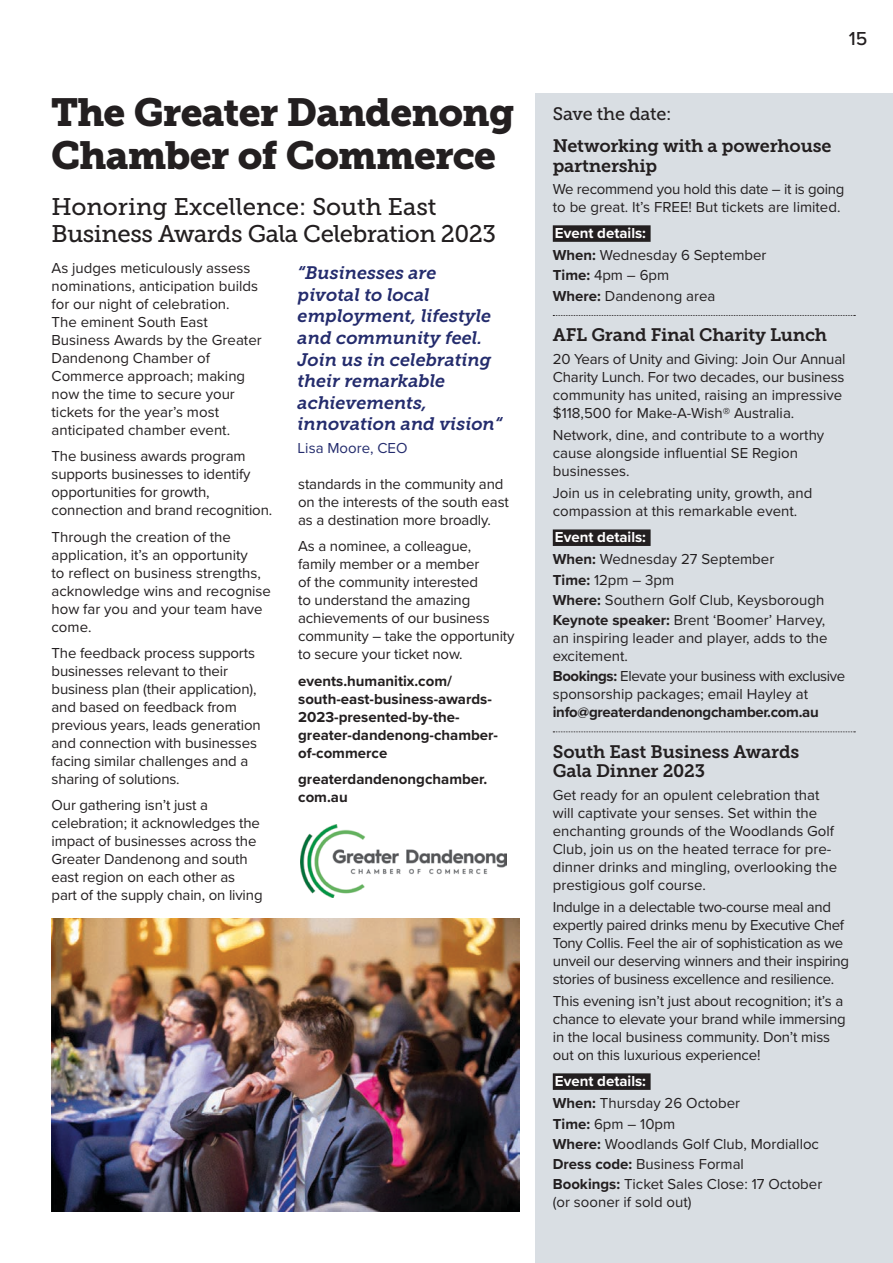
<style>
.page{position:relative;width:893px;height:1263px;background:#fff}
.page>*{position:absolute;margin:0;border:0;box-sizing:border-box;transform-origin:0 0}
.t1{font:39px/43.5px "Museo Slab 900";letter-spacing:-.02em;color:#231f20}
.t2{font:24px/27px "Museo Slab 500";letter-spacing:-.02em;color:#231f20}
.t3{font:500 19.5px "Proxima Nova";color:#231f20}
.t4{font:italic 18px/21.6px "Museo Slab 700";color:#242c6d}
.t5{font:18px/19.5px "Museo Slab 700";letter-spacing:-.01em;color:#231f20}
.t6{font:18px "Museo Slab 500";letter-spacing:-.01em;color:#231f20}
.t7{font:15px/18px "Proxima Nova";letter-spacing:-.01em;color:#231f20}
.t8{font:700 15px/18px "Proxima Nova";color:#231f20}
.t9{font:700 15px "Proxima Nova";letter-spacing:-.02em;color:#231f20}
.t10{font:15px "Proxima Nova";color:#242c6d}
.s1{font-weight:700;color:#fff}
.s2{font-weight:700}
</style>
<div class="page">
<div style="left:536px;top:94px;width:357px;height:1169px;background:#d9dee3"></div>
<div style="left:553px;top:225px;width:98px;height:17px;background:#231f20"></div>
<svg style="left:553px;top:315px;width:302px;height:1px"></svg>
<div style="left:553px;top:529px;width:98px;height:17px;background:#231f20"></div>
<svg style="left:553px;top:731px;width:302px;height:1px"></svg>
<div style="left:553px;top:1073px;width:98px;height:17px;background:#231f20"></div>
<img style="left:52px;top:918px;width:467px;height:294px">
<img style="left:300px;top:824px;width:207px;height:73px">
<h3 class="t3" style="left:849px;top:24px;width:20px">15</h3>
<h1 class="t1" style="left:51px;top:91px;width:465px">The Greater Dandenong<br>Chamber of Commerce</h1>
<p class="t6" style="left:553px;top:104px;width:120px">Save the date:</p>
<p class="t5" style="left:553px;top:136px;width:280px">Networking with a powerhouse partnership</p>
<p class="t7" style="left:553px;top:179px;width:293px">We recommend you hold this date – it is going to be great. It’s FREE! But tickets are limited.</p>
<p class="t7" style="left:553px;top:221px;width:215px;line-height:22.2px"><span class="s1">Event details:<br></span><span class="s2">When:</span> Wednesday 6 September</p>
<p class="t7" style="left:553px;top:265px;width:164px;line-height:20.1px"><span class="s2">Time:</span> 4pm – 6pm<br><span class="s2">Where:</span> Dandenong area</p>
<p class="t5" style="left:553px;top:325px;width:276px">AFL Grand Final Charity Lunch</p>
<p class="t7" style="left:553px;top:349px;width:294px">20 Years of Unity and Giving: Join Our Annual Charity Lunch. For two decades, our business community has united, raising an impressive $118,500 for Make-A-Wish® Australia.</p>
<p class="t7" style="left:553px;top:425px;width:273px">Network, dine, and contribute to a worthy cause alongside influential SE Region businesses.</p>
<p class="t7" style="left:553px;top:483px;width:261px">Join us in celebrating unity, growth, and compassion at this remarkable event.</p>
<p class="t7" style="left:553px;top:525px;width:223px;line-height:22.2px"><span class="s1">Event details:<br></span><span class="s2">When:</span> Wednesday 27 September</p>
<p class="t7" style="left:553px;top:569px;width:274px;line-height:20.1px"><span class="s2">Time:</span> 12pm – 3pm<br><span class="s2">Where:</span> Southern Golf Club, Keysborough<br><span class="s2">Keynote speaker:</span> Brent ‘Boomer’ Harvey,</p>
<p class="t7" style="left:553px;top:628px;width:276px">an inspiring leader and player, adds to the excitement.</p>
<p class="t7" style="left:553px;top:666px;width:294px"><span class="s2">Bookings:</span> Elevate your business with exclusive sponsorship packages; email Hayley at</p>
<p class="t9" style="left:553px;top:701px;width:267px">info@greaterdandenongchamber.com.au</p>
<p class="t5" style="left:553px;top:742px;width:248px">South East Business Awards<br>Gala Dinner 2023</p>
<p class="t7" style="left:553px;top:785px;width:286px">Get ready for an opulent celebration that will captivate your senses. Set within the enchanting grounds of the Woodlands Golf Club, join us on the heated terrace for pre&shy;dinner drinks and mingling, overlooking the prestigious golf course.</p>
<p class="t7" style="left:553px;top:897px;width:298px">Indulge in a delectable two-course meal and expertly paired drinks menu by Executive Chef Tony Collis. Feel the air of sophistication as we unveil our deserving winners and their inspiring stories of business excellence and resilience.</p>
<p class="t7" style="left:553px;top:991px;width:294px">This evening isn’t just about recognition; it’s a chance to elevate your brand while immersing in the local business community. Don’t miss out on this luxurious experience!</p>
<p class="t7" style="left:553px;top:1069px;width:189px;line-height:22.2px"><span class="s1">Event details:<br></span><span class="s2">When:</span> Thursday 26 October</p>
<p class="t7" style="left:553px;top:1113px;width:271px;line-height:20.1px"><span class="s2">Time:</span> 6pm – 10pm<br><span class="s2">Where:</span> Woodlands Golf Club, Mordialloc<br><span class="s2">Dress code:</span> Business Formal<br><span class="s2">Bookings:</span> Ticket Sales Close: 17 October</p>
<p class="t7" style="left:553px;top:1192px;width:140px">(or sooner if sold out)</p>
<h2 class="t2" style="left:52px;top:194px;width:446px">Honoring Excellence: South East<br>Business Awards Gala Celebration 2023</h2>
<p class="t7" style="left:52px;top:258px;width:212px">As judges meticulously assess nominations, anticipation builds for our night of celebration.<br>The eminent South East<br>Business Awards by the Greater<br>Dandenong Chamber of<br>Commerce approach; making now the time to secure your tickets for the year’s most anticipated chamber event.</p>
<p class="t7" style="left:52px;top:447px;width:222px">The business awards program supports businesses to identify opportunities for growth, connection and brand recognition.</p>
<p class="t7" style="left:52px;top:527px;width:221px">Through the creation of the application, it’s an opportunity<br>to reflect on business strengths, acknowledge wins and recognise how far you and your team have come.</p>
<p class="t7" style="left:52px;top:643px;width:211px">The feedback process supports businesses relevant to their business plan (their application), and based on feedback from previous years, leads generation and connection with businesses facing similar challenges and a sharing of solutions.</p>
<p class="t7" style="left:52px;top:795px;width:213px">Our gathering isn’t just a celebration; it acknowledges the impact of businesses across the<br>Greater Dandenong and south east region on each other as part of the supply chain, on living</p>
<p class="t4" style="left:298px;top:262px;width:206px">“Businesses are pivotal to local employment, lifestyle and community feel.<br>Join us in celebrating their remarkable achievements, innovation and vision“</p>
<p class="t10" style="left:298px;top:436px;width:111px">Lisa Moore, CEO</p>
<p class="t7" style="left:298px;top:474px;width:212px">standards in the community and on the interests of the south east as a destination more broadly.</p>
<p class="t7" style="left:298px;top:537px;width:218px">As a nominee, a colleague,<br>family member or a member<br>of the community interested<br>to understand the amazing achievements of our business community – take the opportunity to secure your ticket now.</p>
<p class="t8" style="left:298px;top:671px;width:201px">events.humanitix.com/ south-east-business-awards-<br>2023-presented-by-the&shy;greater-dandenong-chamber&shy;of-commerce</p>
<p class="t8" style="left:298px;top:770px;width:190px">greaterdandenongchamber. com.au</p>
</div>
